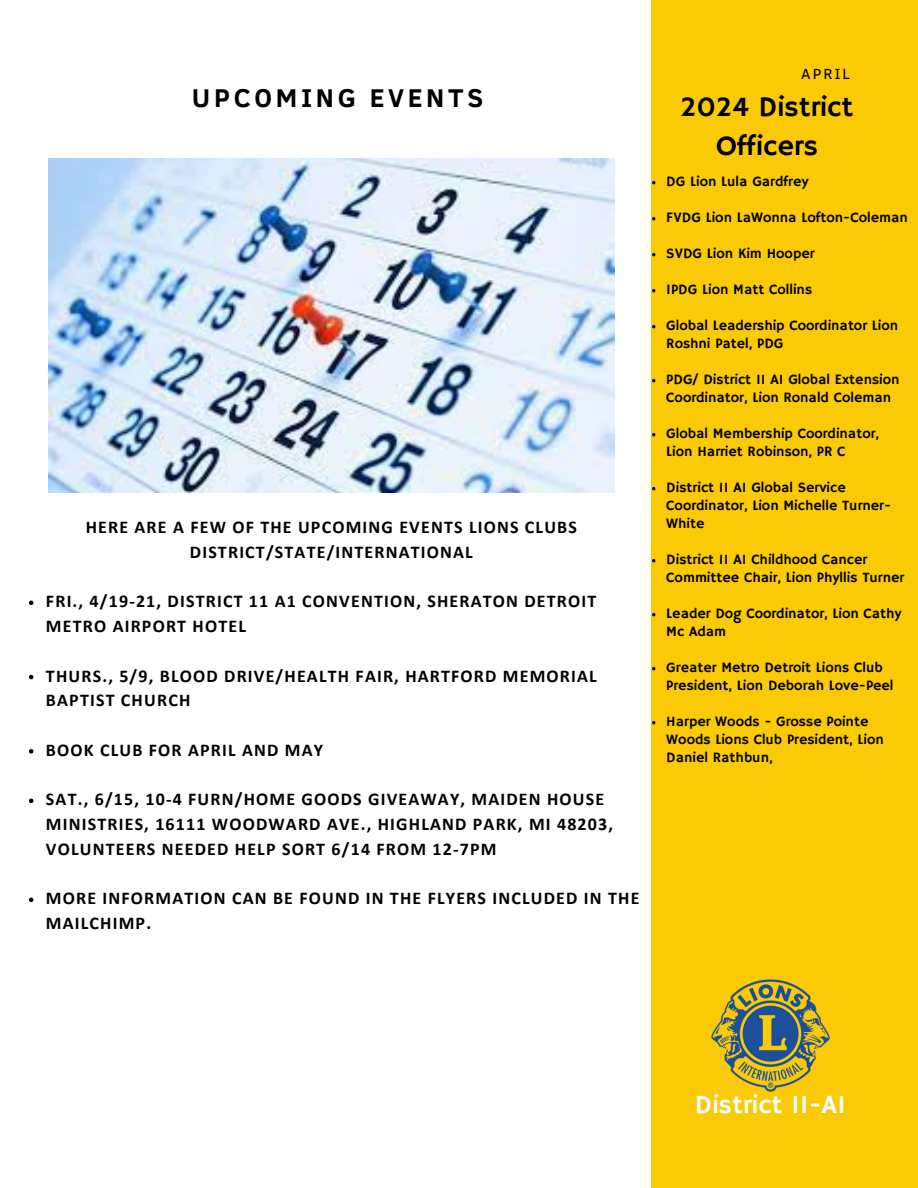
<style>
.page{position:relative;width:918px;height:1188px;background:#fff}
.page>*{position:absolute;margin:0;border:0;box-sizing:border-box;transform-origin:0 0}
.t1{font:28.5px/39.3px "Hammersmith One";color:#000001;text-align:center}
.t2{font:700 26.4px "Clear Sans";letter-spacing:.14em;color:#000}
.t3{font:26.25px "Hammersmith One";color:#fff}
.t4{font:700 18px/24.8px "Calibri";letter-spacing:.065em;color:#000}
.t5{font:15px "Clear Sans";letter-spacing:.14em;color:#000001}
.t6{font:14.4px/18px "Hammersmith One";color:#000001}
</style>
<div class="page">
<div style="left:651px;top:0;width:267px;height:1188px;background:#faca07"></div>
<img style="left:48px;top:158px;width:566px;height:334px">
<img style="left:711px;top:979px;width:119px;height:113px">
<svg style="left:29px;top:601px;width:4px;height:4px"></svg>
<svg style="left:29px;top:675px;width:4px;height:4px"></svg>
<svg style="left:29px;top:749px;width:4px;height:5px"></svg>
<svg style="left:29px;top:799px;width:4px;height:4px"></svg>
<svg style="left:29px;top:898px;width:4px;height:4px"></svg>
<p class="t2" style="left:192px;top:79px;width:293px">UPCOMING EVENTS</p>
<h3 class="t4" style="left:86px;top:516px;width:493px;text-align:center">HERE ARE A FEW OF THE UPCOMING EVENTS LIONS CLUBS<br>DISTRICT/STATE/INTERNATIONAL</h3>
<p class="t4" style="left:46px;top:590px;width:552px">FRI., 4/19-21, DISTRICT 11 A1 CONVENTION, SHERATON DETROIT<br>METRO AIRPORT HOTEL</p>
<p class="t4" style="left:46px;top:665px;width:552px">THURS., 5/9, BLOOD DRIVE/HEALTH FAIR, HARTFORD MEMORIAL<br>BAPTIST CHURCH</p>
<p class="t4" style="left:46px;top:739px;width:279px">BOOK CLUB FOR APRIL AND MAY</p>
<p class="t4" style="left:46px;top:788px;width:569px">SAT., 6/15, 10-4 FURN/HOME GOODS GIVEAWAY, MAIDEN HOUSE<br>MINISTRIES, 16111 WOODWARD AVE., HIGHLAND PARK, MI 48203,<br>VOLUNTEERS NEEDED HELP SORT 6/14 FROM 12-7PM</p>
<p class="t4" style="left:46px;top:887px;width:595px">MORE INFORMATION CAN BE FOUND IN THE FLYERS INCLUDED IN THE<br>MAILCHIMP.</p>
<p class="t5" style="left:801px;top:62px;width:50px">APRIL</p>
<p class="t1" style="left:680px;top:88px;width:175px">2024 District<br>Officers</p>
<h2 class="t6" style="left:666px;top:173px;width:144px">DG Lion Lula Gardfrey</h2>
<p class="t6" style="left:666px;top:209px;width:243px">FVDG Lion LaWonna Lofton-Coleman</p>
<h2 class="t6" style="left:666px;top:245px;width:150px">SVDG Lion Kim Hooper</h2>
<h1 class="t6" style="left:666px;top:281px;width:147px">IPDG Lion Matt Collins</h1>
<p class="t6" style="left:666px;top:317px;width:233px">Global Leadership Coordinator Lion<br>Roshni Patel, PDG</p>
<p class="t6" style="left:666px;top:371px;width:235px">PDG/ District 11 A1 Global Extension<br>Coordinator, Lion Ronald Coleman</p>
<p class="t6" style="left:666px;top:425px;width:214px">Global Membership Coordinator,<br>Lion Harriet Robinson, PR C</p>
<p class="t6" style="left:666px;top:479px;width:226px">District 11 A1 Global Service<br>Coordinator, Lion Michelle Turner-<br>White</p>
<p class="t6" style="left:666px;top:551px;width:239px">District 11 A1 Childhood Cancer<br>Committee Chair, Lion Phyllis Turner</p>
<p class="t6" style="left:666px;top:605px;width:237px">Leader Dog Coordinator, Lion Cathy<br>Mc Adam</p>
<p class="t6" style="left:666px;top:659px;width:229px">Greater Metro Detroit Lions Club<br>President, Lion Deborah Love-Peel</p>
<p class="t6" style="left:666px;top:713px;width:219px">Harper Woods - Grosse Pointe<br>Woods Lions Club President, Lion<br>Daniel Rathbun,</p>
<p class="t3" style="left:695px;top:1089px;width:153px">District 11-A1</p>
</div>
